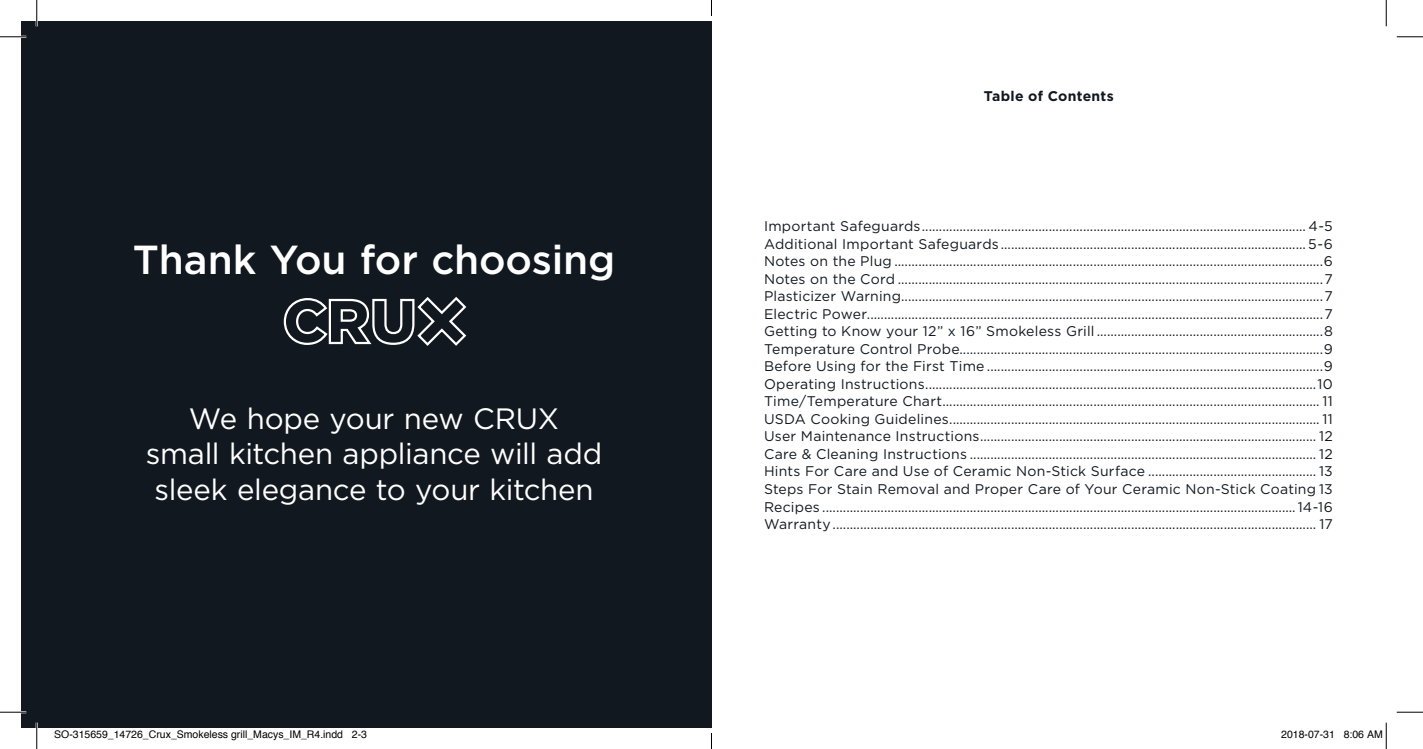
<style>
.page{position:relative;width:1423px;height:749px;background:#fff}
.page>*{position:absolute;margin:0;border:0;box-sizing:border-box;transform-origin:0 0}
.t1{font:500 40.43px "Gotham";letter-spacing:-.005em;color:#fff}
.t2{font:29.4px/35.4px "Gotham";letter-spacing:-.01em;color:#fff;text-align:center}
.t3{font:14px/17.5px "Gotham";letter-spacing:.015em;color:#12181f;text-align:justify}
.t4{font:700 14px "Gotham";letter-spacing:.02em;color:#12181f}
.t5{font:10.5px "Helvetica";color:#000}
</style>
<div class="page">
<div style="left:21px;top:21px;width:690px;height:706px;background:#12181f"></div>
<svg style="left:283px;top:297px;width:184px;height:49px"></svg>
<hr style="left:0;top:36px;width:26px;height:2px;background:#fff">
<hr style="left:0;top:710px;width:26px;height:2px;background:#fff">
<hr style="left:36px;top:0;width:2px;height:26px;background:#fff">
<hr style="left:36px;top:722px;width:2px;height:26px;background:#fff">
<svg style="left:0;top:36px;width:26px;height:1px"></svg>
<svg style="left:1397px;top:36px;width:26px;height:1px"></svg>
<svg style="left:0;top:711px;width:26px;height:1px"></svg>
<svg style="left:1397px;top:711px;width:26px;height:1px"></svg>
<svg style="left:36px;top:0;width:1px;height:26px"></svg>
<svg style="left:36px;top:722px;width:1px;height:26px"></svg>
<svg style="left:1386px;top:0;width:1px;height:26px"></svg>
<svg style="left:54px;top:727px;width:289px;height:1px"></svg>
<svg style="left:1385px;top:722px;width:2px;height:26px"></svg>
<svg style="left:711px;top:0;width:1px;height:16px"></svg>
<svg style="left:711px;top:733px;width:1px;height:15px"></svg>
<h1 class="t1" style="left:133px;top:235px;width:484px">Thank You for choosing</h1>
<h2 class="t2" style="left:146px;top:400px;width:458px">We hope your new CRUX<br>small kitchen appliance will add sleek elegance to your kitchen</h2>
<p class="t4" style="left:984px;top:87px;width:131px">Table of Contents</p>
<p class="t3" style="left:764px;top:217px;width:570px">Important Safeguards................................................................................................................ 4-5<br>Additional Important Safeguards ......................................................................................... 5-6<br>Notes on the Plug .............................................................................................................................6<br>Notes on the Cord ............................................................................................................................7<br>Plasticizer Warning...........................................................................................................................7<br>Electric Power.....................................................................................................................................7<br>Getting to Know your 12” x 16” Smokeless Grill ..................................................................8<br>Temperature Control Probe..........................................................................................................9<br>Before Using for the First Time ..................................................................................................9<br>Operating Instructions..................................................................................................................10<br>Time/Temperature Chart.............................................................................................................. 11<br>USDA Cooking Guidelines............................................................................................................ 11<br>User Maintenance Instructions.................................................................................................. 12<br>Care &amp; Cleaning Instructions ..................................................................................................... 12<br>Hints For Care and Use of Ceramic Non-Stick Surface ................................................. 13<br>Steps For Stain Removal and Proper Care of Your Ceramic Non-Stick Coating 13<br>Recipes ..........................................................................................................................................14-16<br>Warranty............................................................................................................................................. 17</p>
<p class="t5" style="left:54px;top:726px;width:314px">SO-315659_14726_Crux_Smokeless grill_Macys_IM_R4.indd 2-3</p>
<p class="t5" style="left:1281px;top:726px;width:103px">2018-07-31 8:06 AM</p>
</div>
